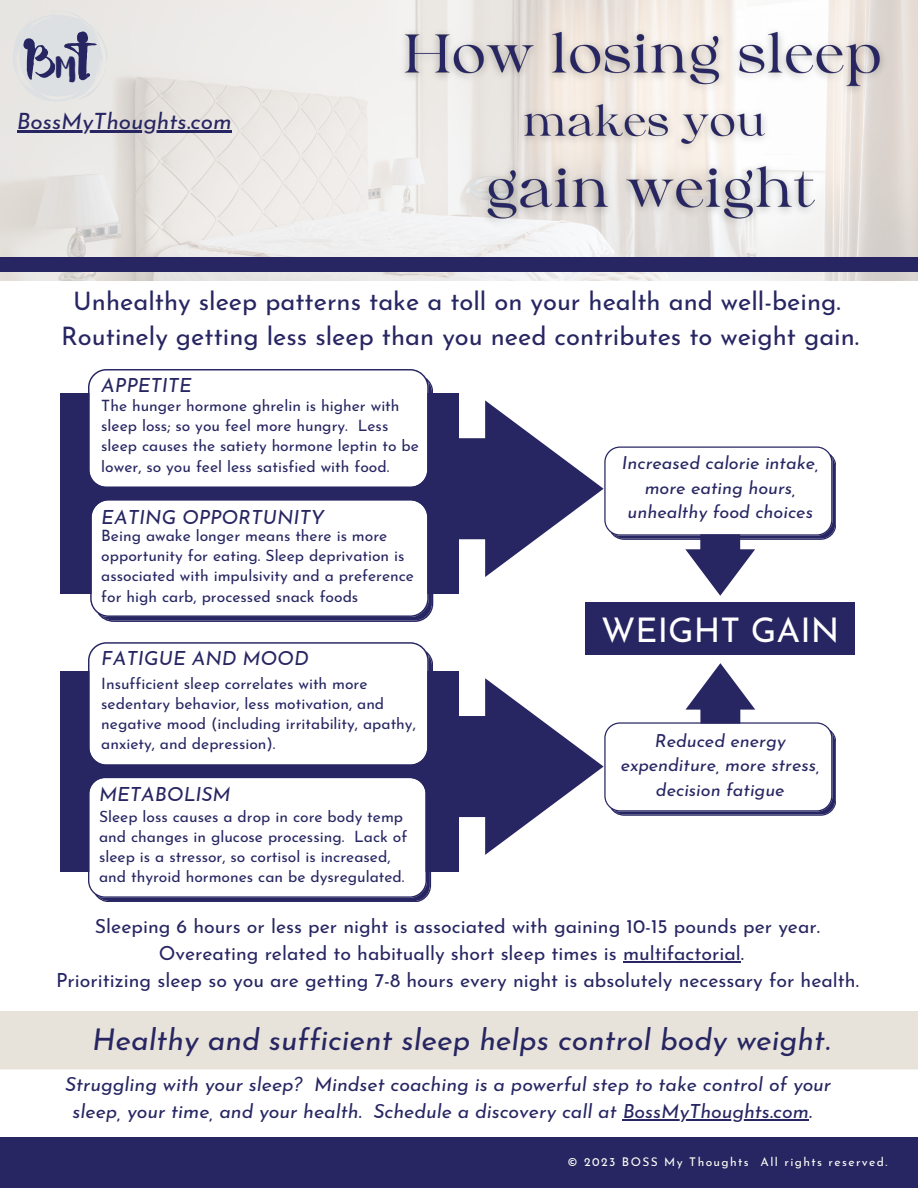
<style>
.page{position:relative;width:918px;height:1188px;background:#fff}
.page>*{position:absolute;margin:0;border:0;box-sizing:border-box;transform-origin:0 0}
.t1{font:51.15px "Sensa Brush Fill";color:#272662}
.t2{font:34.05px "Josefin Sans";color:#fff}
.t3{font:italic 30px "Josefin Sans";color:#272662}
.t4{font:25.5px/34.8px "Josefin Sans";color:#272662;text-align:center}
.t5{font:italic 22.5px "Josefin Sans";color:#272662}
.t6{font:19.5px "Josefin Sans";color:#272662}
.t7{font:italic 19.5px/27px "Josefin Sans";color:#272662}
.t8{font:italic 18px/24.8px "Josefin Sans";color:#272662;text-align:center}
.t9{font:15.6px/20.2px "Josefin Sans";color:#272662}
.t10{font:12px "Josefin Sans";letter-spacing:.115em;color:#fffff9}
.s1{font-family:"Aloja Extended";font-size:27.45px}
</style>
<div class="page">
<img style="left:0;top:0;width:918px;height:281px">
<div style="left:0;top:257px;width:918px;height:15px;background:#272662"></div>
<svg style="left:459px;top:400px;width:145px;height:177px;fill:#272662"></svg>
<div style="left:60px;top:393px;width:399px;height:201px;background:#272662"></div>
<div style="left:88px;top:369px;width:345px;height:118px;background:#fff"></div>
<svg style="left:90px;top:500px;width:343px;height:122px"></svg>
<svg style="left:459px;top:678px;width:145px;height:177px;fill:#272662"></svg>
<div style="left:60px;top:671px;width:399px;height:201px;background:#272662"></div>
<div style="left:88px;top:642px;width:345px;height:123px;background:#fff"></div>
<svg style="left:88px;top:778px;width:343px;height:124px"></svg>
<div style="left:585px;top:603px;width:270px;height:52px;background:#272662"></div>
<svg style="left:604px;top:663px;width:232px;height:153px"></svg>
<svg style="left:604px;top:446px;width:232px;height:150px"></svg>
<img style="left:390px;top:19px;width:521px;height:217px">
<div style="left:0;top:1011px;width:918px;height:58px;background:#e8e3da"></div>
<hr style="left:623px;top:961px;width:118px;height:1px;background:#272662">
<hr style="left:17px;top:130px;width:215px;height:3px;background:#272662">
<div style="left:0;top:1138px;width:918px;height:50px;background:#272662"></div>
<svg style="left:13px;top:11px;width:94px;height:92px;background:#d9dbdd"></svg>
<hr style="left:623px;top:1119px;width:186px;height:1px;background:#272662">
<h1 class="t1" style="left:25px;top:29px;width:72px">B <span class="s1">M</span>T</h1>
<h3 class="t5" style="left:17px;top:112px;width:216px">BossMyThoughts.com</h3>
<h3 class="t4" style="left:61px;top:286px;width:800px">Unhealthy sleep patterns take a toll on your health and well-being.<br>Routinely getting less sleep than you need contributes to weight gain.</h3>
<p class="t7" style="left:101px;top:373px;width:92px">APPETITE</p>
<p class="t9" style="left:101px;top:397px;width:319px">The hunger hormone ghrelin is higher with sleep loss; so you feel more hungry. Less sleep causes the satiety hormone leptin to be lower, so you feel less satisfied with food.</p>
<p class="t7" style="left:101px;top:505px;width:225px">EATING OPPORTUNITY</p>
<p class="t9" style="left:101px;top:527px;width:314px">Being awake longer means there is more opportunity for eating. Sleep deprivation is associated with impulsivity and a preference for high carb, processed snack foods</p>
<p class="t7" style="left:101px;top:647px;width:209px">FATIGUE AND MOOD</p>
<p class="t9" style="left:101px;top:675px;width:316px">Insufficient sleep correlates with more sedentary behavior, less motivation, and negative mood (including irritability, apathy, anxiety, and depression).</p>
<p class="t7" style="left:99px;top:783px;width:133px">METABOLISM</p>
<p class="t9" style="left:99px;top:808px;width:310px">Sleep loss causes a drop in core body temp and changes in glucose processing. Lack of sleep is a stressor, so cortisol is increased, and thyroid hormones can be dysregulated.</p>
<p class="t8" style="left:622px;top:452px;width:198px">Increased calorie intake, more eating hours, unhealthy food choices</p>
<h2 class="t2" style="left:601px;top:616px;width:239px">WEIGHT GAIN</h2>
<p class="t8" style="left:621px;top:730px;width:201px">Reduced energy expenditure, more stress, decision fatigue</p>
<p class="t6" style="left:95px;top:918px;width:727px">Sleeping 6 hours or less per night is associated with gaining 10-15 pounds per year.</p>
<p class="t6" style="left:159px;top:945px;width:587px">Overeating related to habitually short sleep times is multifactorial.</p>
<p class="t6" style="left:56px;top:972px;width:804px">Prioritizing sleep so you are getting 7-8 hours every night is absolutely necessary for health.</p>
<h3 class="t3" style="left:92px;top:1027px;width:739px">Healthy and sufficient sleep helps control body weight.</h3>
<p class="t7" style="left:73px;top:1073px;width:760px;text-indent:-7px">Struggling with your sleep? Mindset coaching is a powerful step to take control of your sleep, your time, and your health. Schedule a discovery call at BossMyThoughts.com.</p>
<p class="t10" style="left:568px;top:1157px;width:321px">© 2023 BOSS My Thoughts All rights reserved.</p>
</div>
